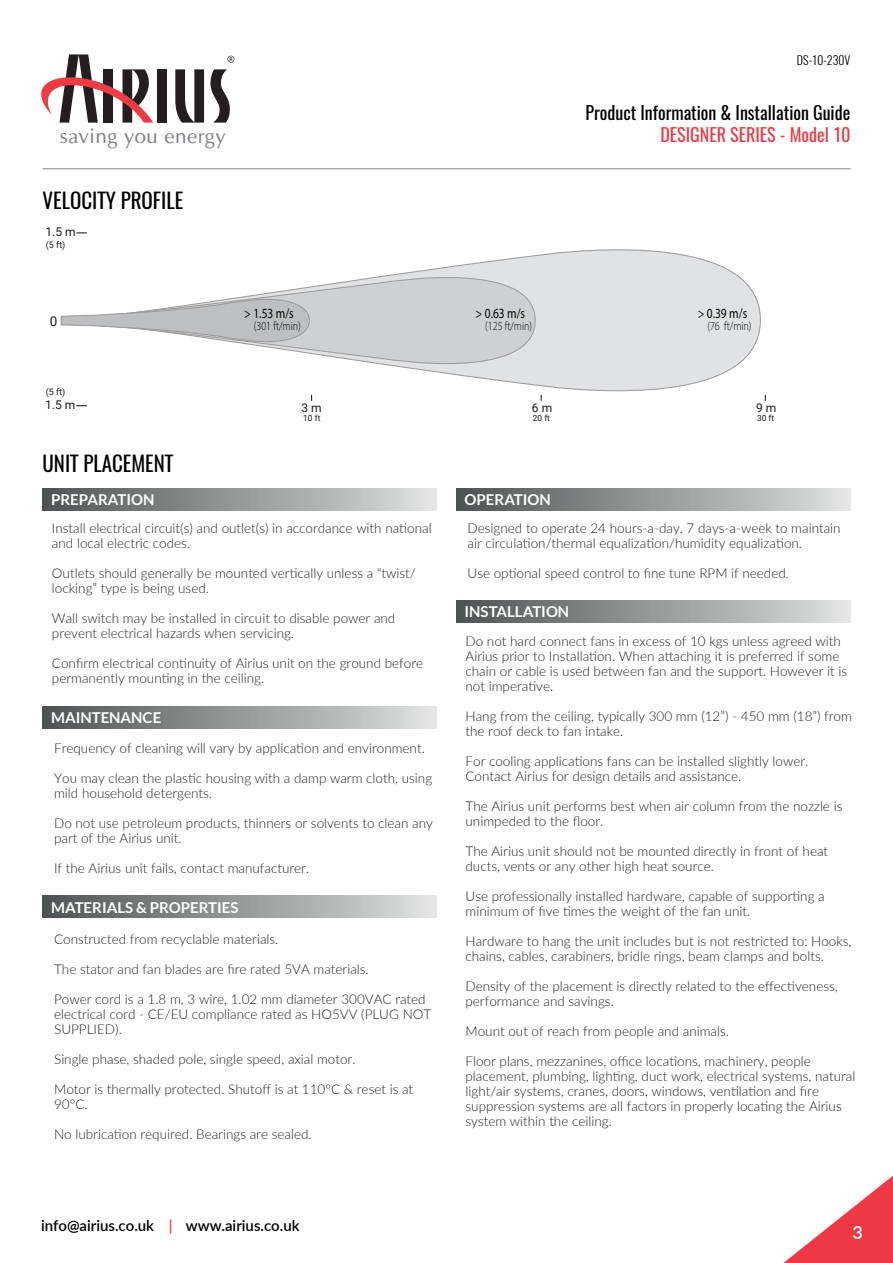
<style>
.page{position:relative;width:893px;height:1263px;background:#fff}
.page>*{position:absolute;margin:0;border:0;box-sizing:border-box;transform-origin:0 0}
.t1{font:21px "Oswald";color:#000001}
.t2{font:20.55px "Optima";letter-spacing:.02em;color:#808285}
.t3{font:18px "Oswald";color:#000001}
.t4{font:18px "Oswald";color:#ee3944}
.t5{font:600 18px "Lato";color:#fff}
.t6{font:700 15px "Lato";color:#fff}
.t7{font:600 15px "Lato";color:#000001}
.t8{font:14.1px "Myriad Pro";color:#050504;scale:.81 1}
.t9{font:300 13.5px/15px "Lato";color:#231f20}
.t10{font:13.5px "Roboto";color:#1b1b19}
.t11{font:300 12.3px "Myriad Pro";color:#050504;scale:.81 1}
.t12{font:12px "Roboto";color:#1b1b19}
.t13{font:300 12px "Oswald";color:#000001}
.t14{font:9px "Roboto";color:#1b1b19}
.t15{font:8.4px "Roboto";color:#1b1b19}
.s1{color:#ee3944}
</style>
<div class="page">
<div style="left:43px;top:895px;width:394px;height:23px;background:linear-gradient(to right,#505353,#e0e0e0)"></div>
<svg style="left:783px;top:1176px;width:110px;height:87px"></svg>
<hr style="left:43px;top:168px;width:807px;height:1px;background:#7c7f81">
<div style="left:157px;top:69px;width:9px;height:54px;background:#231f20"></div>
<svg style="left:175px;top:69px;width:55px;height:54px"></svg>
<svg style="left:41px;top:54px;width:112px;height:69px"></svg>
<svg style="left:227px;top:56px;width:7px;height:7px"></svg>
<div style="left:43px;top:488px;width:394px;height:23px;background:linear-gradient(to right,#505353,#e0e0e0)"></div>
<div style="left:456px;top:488px;width:394px;height:23px;background:linear-gradient(to right,#505353,#e0e0e0)"></div>
<div style="left:43px;top:706px;width:394px;height:22px;background:linear-gradient(to right,#505353,#e0e0e0)"></div>
<div style="left:456px;top:600px;width:394px;height:23px;background:linear-gradient(to right,#505353,#e0e0e0)"></div>
<svg style="left:513px;top:249px;width:248px;height:142px;background:#e3e4e5"></svg>
<svg style="left:294px;top:258px;width:242px;height:125px"></svg>
<svg style="left:61px;top:289px;width:252px;height:64px"></svg>
<p class="t13" style="left:797px;top:54px;width:55px">DS-10-230V</p>
<h3 class="t3" style="left:585px;top:106px;width:266px">Product Information &amp; Installation Guide</h3>
<h2 class="t2" style="left:60px;top:128px;width:167px">saving you energy</h2>
<h3 class="t4" style="left:660px;top:127px;width:191px">DESIGNER SERIES - Model 10</h3>
<h1 class="t1" style="left:43px;top:192px;width:142px">VELOCITY PROFILE</h1>
<p class="t12" style="left:45px;top:227px;width:32px">1.5 m</p>
<p class="t14" style="left:46px;top:240px;width:21px">(5 ft)</p>
<p class="t10" style="left:50px;top:315px;width:9px">0</p>
<p class="t14" style="left:46px;top:388px;width:21px">(5 ft)</p>
<p class="t12" style="left:45px;top:400px;width:32px">1.5 m</p>
<h1 class="t1" style="left:43px;top:455px;width:132px">UNIT PLACEMENT</h1>
<p class="t8" style="left:244px;top:307px;width:63px">&gt; 1.53 m/s</p>
<p class="t11" style="left:254px;top:321px;width:59px">(301 ft/min)</p>
<p class="t12" style="left:301px;top:402px;width:22px">3 m</p>
<p class="t15" style="left:303px;top:414px;width:19px">10 ft</p>
<p class="t6" style="left:51px;top:493px;width:105px">PREPARATION</p>
<p class="t9" style="left:52px;top:520px;width:381px">Install electrical circuit(s) and outlet(s) in accordance with na琀椀onal and local electric codes.</p>
<p class="t9" style="left:52px;top:565px;width:365px">Outlets should generally be mounted ver琀椀cally unless a “twist/ lockingî type is being used.</p>
<p class="t9" style="left:52px;top:612px;width:345px">Wall switch may be installed in circuit to disable power and prevent electrical hazards when servicing.</p>
<p class="t9" style="left:52px;top:655px;width:373px">Confirm electrical con琀椀nuity of Airius unit on the ground before permanently moun琀椀ng in the ceiling.</p>
<p class="t6" style="left:51px;top:711px;width:112px">MAINTENANCE</p>
<p class="t9" style="left:54px;top:740px;width:372px">Frequency of cleaning will vary by applica琀椀on and environment.</p>
<p class="t9" style="left:54px;top:770px;width:380px">You may clean the plas琀椀c housing with a damp warm cloth, using mild household detergents.</p>
<p class="t9" style="left:54px;top:815px;width:380px">Do not use petroleum products, thinners or solvents to clean any part of the Airius unit.</p>
<p class="t9" style="left:54px;top:860px;width:257px">If the Airius unit fails, contact manufacturer.</p>
<p class="t6" style="left:51px;top:901px;width:189px">MATERIALS &amp; PROPERTIES</p>
<p class="t9" style="left:54px;top:932px;width:226px">Constructed from recyclable materials.</p>
<p class="t9" style="left:54px;top:961px;width:316px">The stator and fan blades are fire rated 5VA materials.</p>
<p class="t9" style="left:54px;top:991px;width:379px">Power cord is a 1.8 m, 3 wire, 1.02 mm diameter 300VAC rated electrical cord - CE/EU compliance rated as HO5VV (PLUG NOT<br>SUPPLIED).</p>
<p class="t9" style="left:54px;top:1051px;width:303px">Single phase, shaded pole, single speed, axial motor.</p>
<p class="t9" style="left:54px;top:1081px;width:361px">Motor is thermally protected. Shutoff is at 110°C &amp; reset is at<br>90°C.</p>
<p class="t9" style="left:54px;top:1126px;width:259px">No lubrica琀椀on required. Bearings are sealed.</p>
<p class="t7" style="left:41px;top:1219px;width:260px">info@airius.co.uk <span class="s1">|</span> www.airius.co.uk</p>
<p class="t8" style="left:476px;top:307px;width:63px">&gt; 0.63 m/s</p>
<p class="t11" style="left:485px;top:321px;width:59px">(125 ft/min)</p>
<p class="t8" style="left:698px;top:307px;width:63px">&gt; 0.39 m/s</p>
<p class="t11" style="left:707px;top:321px;width:56px">(76 ft/min)</p>
<p class="t12" style="left:532px;top:402px;width:22px">6 m</p>
<p class="t12" style="left:756px;top:402px;width:22px">9 m</p>
<p class="t15" style="left:533px;top:414px;width:19px">20 ft</p>
<p class="t15" style="left:757px;top:414px;width:19px">30 ft</p>
<p class="t6" style="left:465px;top:493px;width:88px">OPERATION</p>
<p class="t9" style="left:468px;top:520px;width:375px">Designed to operate 24 hours-a-day, 7 days-a-week to maintain air circula琀椀on/thermal equaliza琀椀on/humidity equaliza琀椀on.</p>
<p class="t9" style="left:468px;top:565px;width:323px">Use op琀椀onal speed control to fine tune RPM if needed.</p>
<p class="t6" style="left:465px;top:606px;width:106px">INSTALLATION</p>
<p class="t9" style="left:465px;top:633px;width:383px">Do not hard connect fans in excess of 10 kgs unless agreed with Airius prior to Installa琀椀on. When a琀琀aching it is preferred if some chain or cable is used between fan and the support. However it is not impera琀椀ve.</p>
<p class="t9" style="left:465px;top:708px;width:388px">Hang from the ceiling, typically 300 mm (12”) - 450 mm (18”) from the roof deck to fan intake.</p>
<p class="t9" style="left:465px;top:753px;width:344px">For cooling applica琀椀ons fans can be installed slightly lower.<br>Contact Airius for design details and assistance.</p>
<p class="t9" style="left:465px;top:798px;width:378px">The Airius unit performs best when air column from the nozzle is unimpeded to the floor.</p>
<p class="t9" style="left:465px;top:844px;width:364px">The Airius unit should not be mounted directly in front of heat ducts, vents or any other high heat source.</p>
<p class="t9" style="left:465px;top:888px;width:361px">Use professionally installed hardware, capable of suppor琀椀ng a minimum of five 琀椀mes the weight of the fan unit.</p>
<p class="t9" style="left:465px;top:933px;width:388px">Hardware to hang the unit includes but is not restricted to: Hooks, chains, cables, carabiners, bridle rings, beam clamps and bolts.</p>
<p class="t9" style="left:465px;top:978px;width:374px">Density of the placement is directly related to the effec琀椀veness, performance and savings.</p>
<p class="t9" style="left:465px;top:1024px;width:265px">Mount out of reach from people and animals.</p>
<p class="t9" style="left:465px;top:1053px;width:391px">Floor plans, mezzanines, office loca琀椀ons, machinery, people placement, plumbing, ligh琀椀ng, duct work, electrical systems, natural light/air systems, cranes, doors, windows, ven琀椀la琀椀on and fire suppression systems are all factors in properly loca琀椀ng the Airius system within the ceiling.</p>
<h3 class="t5" style="left:853px;top:1225px;width:12px">3</h3>
</div>
